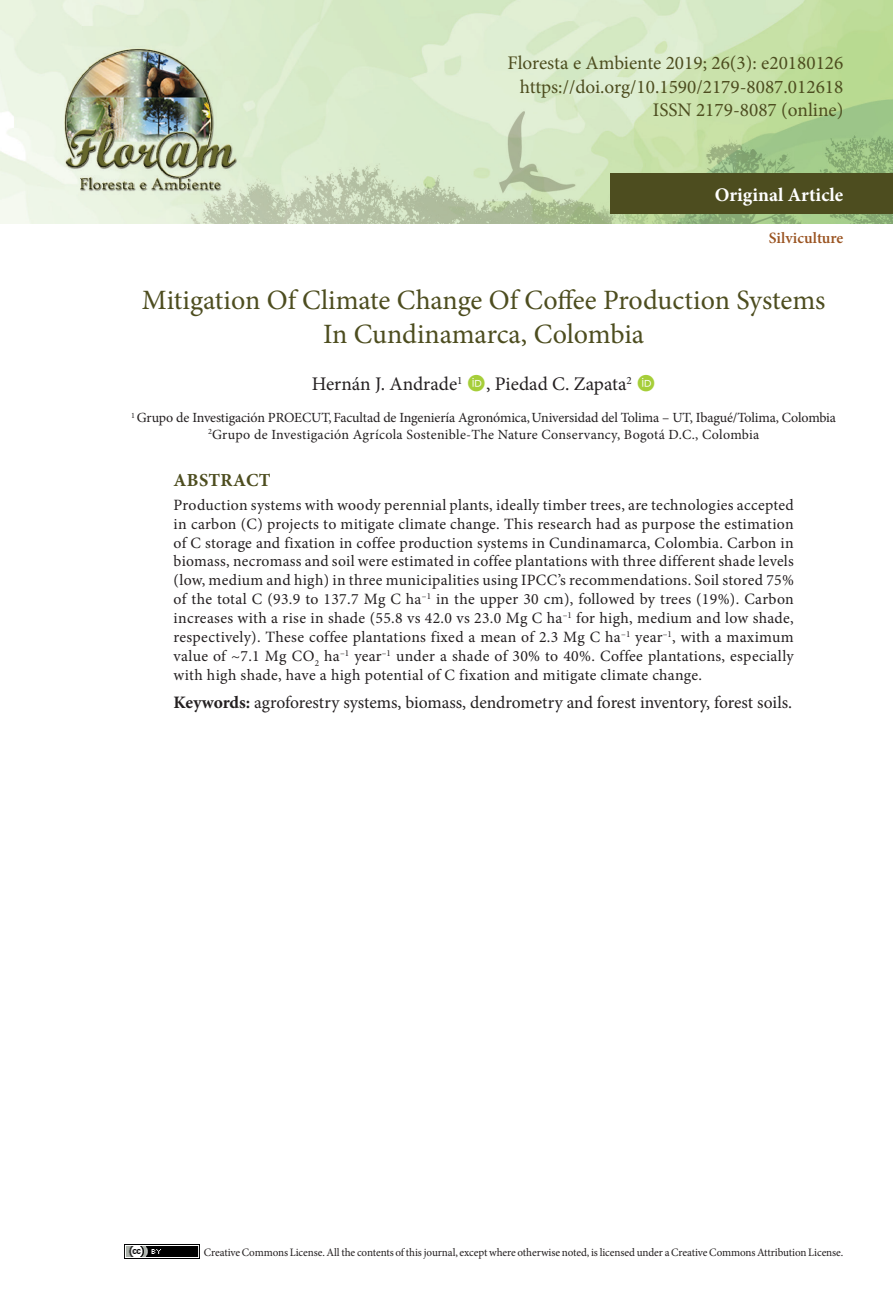
<style>
.page{position:relative;width:893px;height:1315px;background:#fff}
.page>*{position:absolute;margin:0;border:0;box-sizing:border-box;transform-origin:0 0}
.ArticleTitle{font:28px/33.6px "Minion Pro";letter-spacing:-.005em;color:#4d4d1f;text-align:center}
.t1{font:19.25px/23.1px "Minion Pro";color:#4d4d1f;text-align:right}
.Authors{font:19.25px "Minion Pro";color:#231f20}
.t2{font:700 19.25px "Minion Pro";color:#fff}
.AbstractTitle{font:700 18.38px "Minion Pro";letter-spacing:.02em;color:#4d4d1f}
.Keywords{font:17.5px "Minion Pro";letter-spacing:-.005em;color:#231f20}
.Abstract{font:15.75px/18.9px "Minion Pro";letter-spacing:.015em;color:#231f20;text-align:justify}
.t3{font:600 15.75px "Minion Pro";color:#9a5320}
.Affiliations{font:14px "Minion Pro";letter-spacing:-.005em;color:#231f20}
.Affiliations-2{font:14px "Minion Pro";letter-spacing:.02em;color:#231f20}
.t4{font:11.38px "Minion Pro";letter-spacing:-.01em;color:#231f20}
.s1{font-weight:700}
</style>
<div class="page">
<img style="left:0;top:0;width:893px;height:223px">
<div style="left:610px;top:174px;width:283px;height:40px;background:#4d4d1f"></div>
<img style="left:124px;top:1244px;width:75px;height:15px">
<p class="t1" style="left:507px;top:52px;width:337px">Floresta e Ambiente 2019; 26(3): e20180126 https://doi.org/10.1590/2179-8087.012618<br>ISSN 2179-8087 (online)</p>
<p class="t2" style="left:715px;top:181px;width:130px">Original Article</p>
<p class="t3" style="left:769px;top:227px;width:76px">Silviculture</p>
<p class="ArticleTitle" style="left:142px;top:283px;width:685px">Mitigation Of Climate Change Of Coffee Production Systems<br>In Cundinamarca, Colombia</p>
<p class="Authors" style="left:312px;top:371px;width:322px">Hernán J. Andrade<sup>1</sup> , Piedad C. Zapata<sup>2</sup></p>
<p class="Affiliations" style="left:131px;top:408px;width:706px"><sup>1</sup> Grupo de Investigación PROECUT,Facultad de Ingeniería Agronómica,Universidad del Tolima – UT, Ibagué/Tolima, Colombia</p>
<p class="Affiliations-2" style="left:208px;top:425px;width:553px"><sup>2</sup>Grupo de Investigación Agrícola Sostenible-The Nature Conservancy, Bogotá D.C., Colombia</p>
<p class="AbstractTitle" style="left:174px;top:467px;width:99px">ABSTRACT</p>
<p class="Abstract" style="left:174px;top:495px;width:622px">Production systems with woody perennial plants, ideally timber trees, are technologies accepted in carbon (C) projects to mitigate climate change. This research had as purpose the estimation of C storage and fixation in coffee production systems in Cundinamarca, Colombia. Carbon in biomass, necromass and soil were estimated in coffee plantations with three different shade levels (low, medium and high) in three municipalities using IPCC’s recommendations. Soil stored 75% of the total C (93.9 to 137.7 Mg C ha<sup>–1</sup> in the upper 30 cm), followed by trees (19%). Carbon increases with a rise in shade (55.8 vs 42.0 vs 23.0 Mg C ha<sup>–1</sup> for high, medium and low shade, respectively). These coffee plantations fixed a mean of 2.3 Mg C ha<sup>–1</sup> year<sup>–1</sup>, with a maximum value of ~7.1 Mg CO<sub>2</sub> ha<sup>–1</sup> year<sup>–1</sup> under a shade of 30% to 40%. Coffee plantations, especially with high shade, have a high potential of C fixation and mitigate climate change.</p>
<p class="Keywords" style="left:174px;top:691px;width:620px"><span class="s1">Keywords:</span> agroforestry systems, biomass, dendrometry and forest inventory, forest soils.</p>
<p class="t4" style="left:204px;top:1244px;width:641px">Creative Commons License. All the contents of this journal, except where otherwise noted, is licensed under a Creative Commons Attribution License.</p>
</div>
